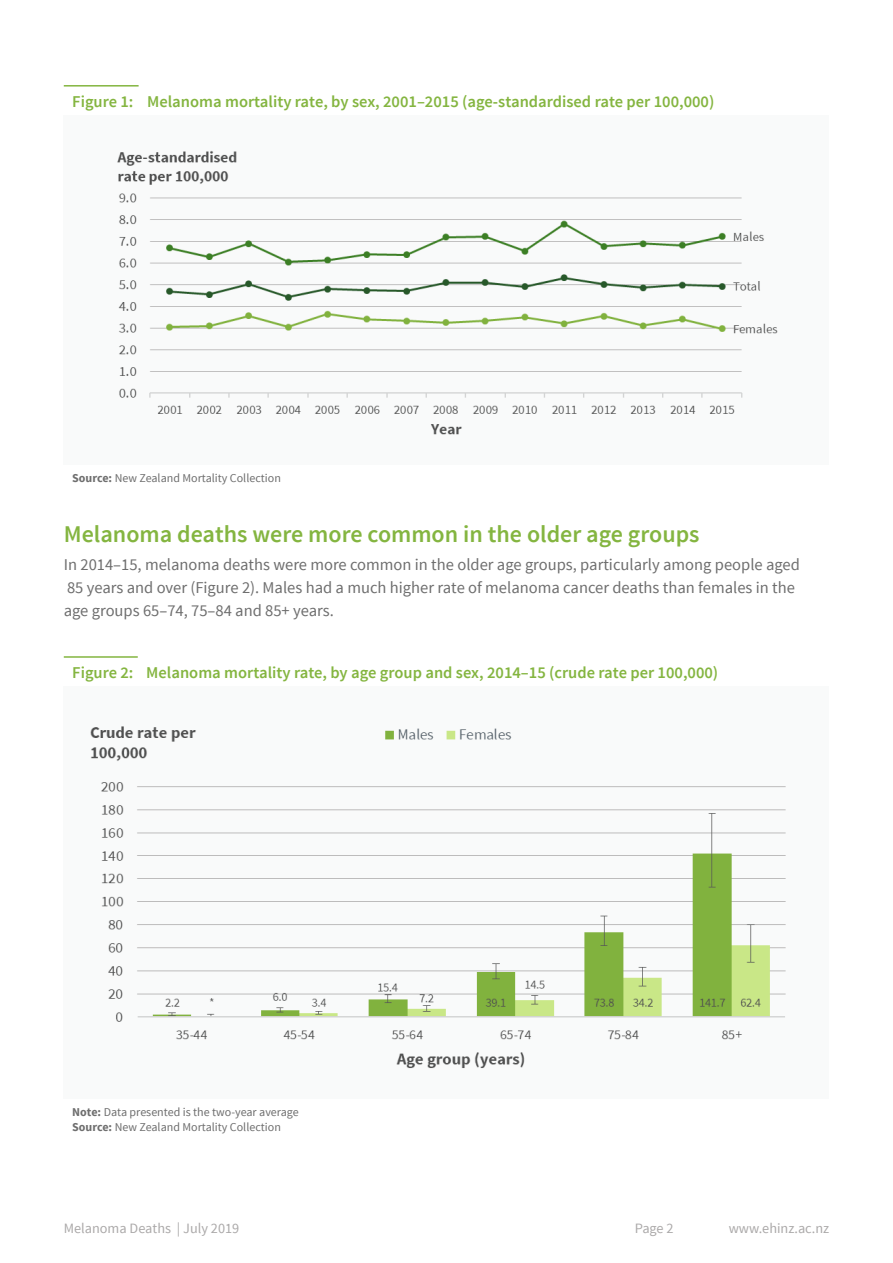
<style>
.page{position:relative;width:893px;height:1263px;background:#fff}
.page>*{position:absolute;margin:0;border:0;box-sizing:border-box;transform-origin:0 0}
.t1{font:600 24px "Source Sans Pro";color:#84b540}
.t2{font:16.5px/23.2px "Source Sans Pro";color:#6e6e6e}
.Figure{font:600 16.5px "Source Sans Pro";color:#84b540}
.t3{font:14.25px "Source Sans Pro";color:#aba9a9}
.Source{font:12px/14.4px "Source Sans Pro";color:#6e6e6e}
.s1{font-weight:700}
</style>
<div class="page">
<div style="left:64px;top:115px;width:765px;height:350px;background:#f9fafa"></div>
<hr style="left:64px;top:85px;width:75px;height:2px;background:#84b540">
<img style="left:117px;top:151px;width:661px;height:284px">
<div style="left:64px;top:686px;width:765px;height:413px;background:#f9fafa"></div>
<hr style="left:64px;top:656px;width:74px;height:2px;background:#84b540">
<img style="left:90px;top:726px;width:696px;height:342px">
<p class="Figure" style="left:72px;top:91px;width:63px">Figure 1:</p>
<p class="Figure" style="left:147px;top:91px;width:569px">Melanoma mortality rate, by sex, 2001–2015 (age-standardised rate per 100,000)</p>
<p class="Source" style="left:72px;top:471px;width:210px"><span class="s1">Source:</span> New Zealand Mortality Collection</p>
<h1 class="t1" style="left:64px;top:519px;width:637px">Melanoma deaths were more common in the older age groups</h1>
<p class="t2" style="left:64px;top:553px;width:738px">In 2014–15, melanoma deaths were more common in the older age groups, particularly among people aged<br>85 years and over (Figure 2). Males had a much higher rate of melanoma cancer deaths than females in the age groups 65–74, 75–84 and 85+ years.</p>
<p class="Figure" style="left:72px;top:662px;width:63px">Figure 2:</p>
<p class="Figure" style="left:146px;top:662px;width:573px">Melanoma mortality rate, by age group and sex, 2014–15 (crude rate per 100,000)</p>
<p class="Source" style="left:72px;top:1105px;width:228px"><span class="s1">Note:</span> Data presented is the two-year average<br><span class="s1">Source:</span> New Zealand Mortality Collection</p>
<p class="t3" style="left:64px;top:1220px;width:177px">Melanoma Deaths | July 2019</p>
<p class="t3" style="left:635px;top:1220px;width:40px">Page 2</p>
<p class="t3" style="left:729px;top:1220px;width:102px">www.ehinz.ac.nz</p>
</div>
